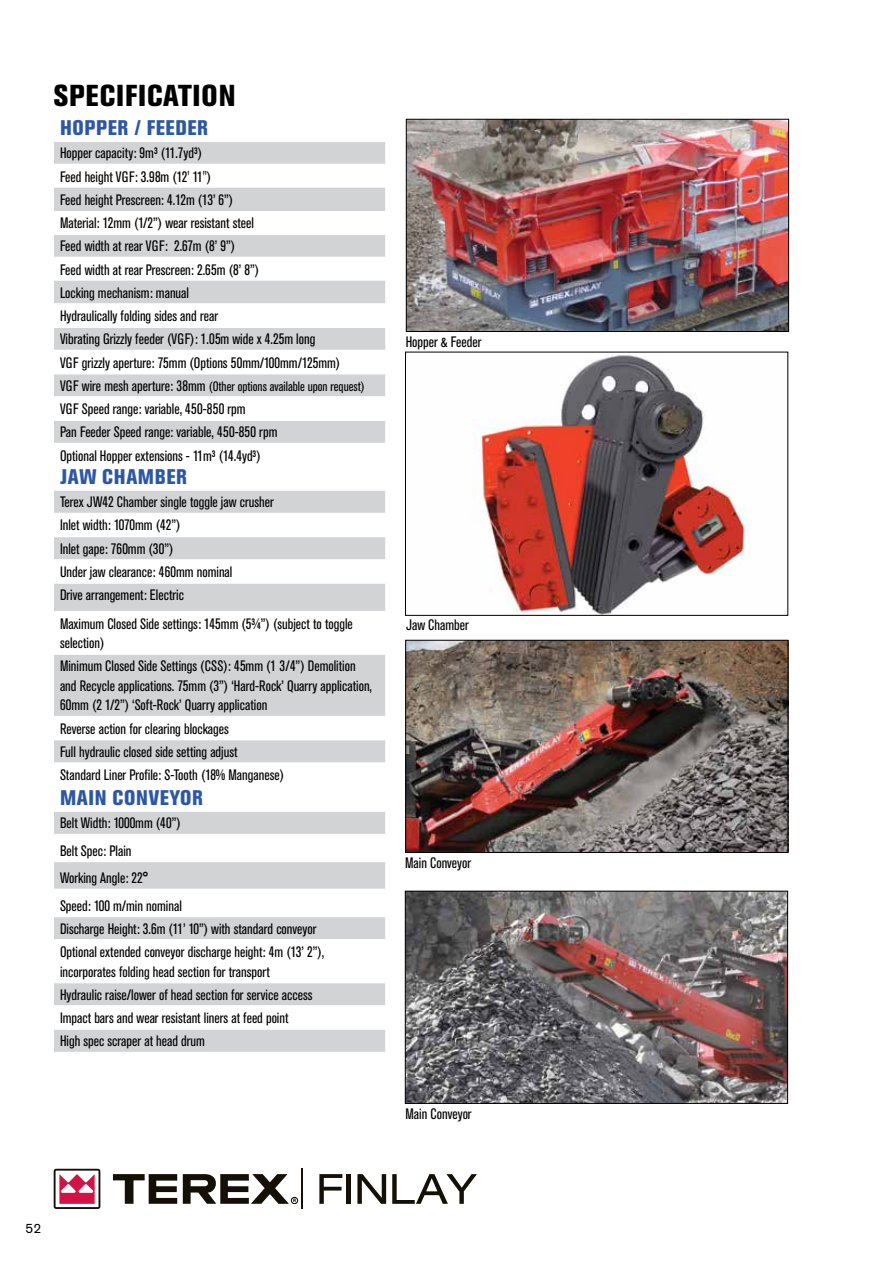
<style>
.page{position:relative;width:893px;height:1263px;background:#fff}
.page>*{position:absolute;margin:0;border:0;box-sizing:border-box;transform-origin:0 0}
.t1{font:800 condensed 30px "Akzidenz Grotesk Pro";letter-spacing:.03em;color:#000}
.t2{font:800 condensed 21px "Akzidenz Grotesk Pro";letter-spacing:.03em;color:#2d57a5}
.t3{font:condensed 15px/23.2px "Akzidenz Grotesk Pro";color:#000}
.t4{font:condensed 13.5px "Akzidenz Grotesk Pro";color:#000}
.t5{font:13.5px "Akzidenz Grotesk Pro";color:#000}
.t6{font:700 expanded 4.65px "Helvetica Neue";color:#000;scale:.72 1}
.s1{font-size:15px}
</style>
<div class="page">
<svg style="left:54px;top:1169px;width:46px;height:40px"></svg>
<svg style="left:113px;top:1174px;width:64px;height:30px"></svg>
<svg style="left:183px;top:1174px;width:106px;height:30px"></svg>
<svg style="left:319px;top:1174px;width:23px;height:30px"></svg>
<hr style="left:347px;top:1174px;width:4px;height:30px;background:#141006">
<svg style="left:357px;top:1174px;width:29px;height:30px"></svg>
<svg style="left:392px;top:1174px;width:85px;height:30px"></svg>
<hr style="left:301px;top:1169px;width:2px;height:40px;background:#141006">
<div style="left:291px;top:1197px;width:7px;height:7px;border:1px solid #000;border-radius:50%"></div>
<svg style="left:54px;top:142px;width:331px;height:301px;fill:#d1d3d4"></svg>
<div style="left:54px;top:304px;width:331px;height:23px;background:#fff"></div>
<hr style="left:54px;top:164px;width:331px;height:1px;background:#fff">
<hr style="left:54px;top:303px;width:331px;height:2px;background:#fff">
<hr style="left:54px;top:326px;width:331px;height:2px;background:#fff">
<hr style="left:54px;top:350px;width:331px;height:1px;background:#fff">
<hr style="left:54px;top:373px;width:331px;height:1px;background:#fff">
<hr style="left:54px;top:396px;width:331px;height:2px;background:#fff">
<hr style="left:54px;top:233px;width:331px;height:2px;background:#fff">
<hr style="left:54px;top:257px;width:331px;height:1px;background:#fff">
<hr style="left:54px;top:419px;width:331px;height:2px;background:#fff">
<svg style="left:54px;top:491px;width:331px;height:272px;fill:#d1d3d4"></svg>
<hr style="left:54px;top:536px;width:331px;height:1px;background:#fff">
<hr style="left:54px;top:653px;width:331px;height:2px;background:#fff">
<hr style="left:54px;top:739px;width:331px;height:1px;background:#fff">
<hr style="left:54px;top:513px;width:331px;height:1px;background:#fff">
<hr style="left:54px;top:559px;width:331px;height:1px;background:#fff">
<hr style="left:54px;top:716px;width:331px;height:1px;background:#fff">
<hr style="left:54px;top:582px;width:331px;height:2px;background:#fff">
<hr style="left:54px;top:611px;width:331px;height:1px;background:#fff">
<svg style="left:54px;top:812px;width:331px;height:240px;fill:#d1d3d4"></svg>
<svg style="left:54px;top:940px;width:331px;height:88px"></svg>
<hr style="left:54px;top:916px;width:331px;height:1px;background:#fff">
<hr style="left:54px;top:834px;width:331px;height:1px;background:#fff">
<hr style="left:54px;top:861px;width:331px;height:1px;background:#fff">
<hr style="left:54px;top:889px;width:331px;height:1px;background:#fff">
<hr style="left:54px;top:939px;width:331px;height:1px;background:#fff">
<hr style="left:54px;top:982px;width:331px;height:1px;background:#fff">
<hr style="left:54px;top:1005px;width:331px;height:1px;background:#fff">
<hr style="left:54px;top:1028px;width:331px;height:2px;background:#fff">
<img style="left:408px;top:121px;width:379px;height:209px">
<div style="left:406px;top:119px;width:383px;height:213px;border:1px solid #000"></div>
<img style="left:473px;top:355px;width:277px;height:258px">
<img style="left:407px;top:893px;width:379px;height:208px">
<div style="left:405px;top:891px;width:383px;height:212px;border:1px solid #000"></div>
<img style="left:407px;top:642px;width:379px;height:209px">
<div style="left:405px;top:640px;width:383px;height:213px;border:1px solid #000"></div>
<h1 class="t1" style="left:54px;top:76px;width:183px">SPECIFICATION</h1>
<h2 class="t2" style="left:60px;top:114px;width:150px">HOPPER / FEEDER</h2>
<p class="t3" style="left:60px;top:141px;width:282px">Hopper capacity: 9m³ (11.7yd³)<br>Feed height VGF: 3.98m (12' 11")<br>Feed height Prescreen: 4.12m (13’ 6”)<br>Material: 12mm (1/2”) wear resistant steel<br>Feed width at rear VGF: 2.67m (8’ 9”)<br>Feed width at rear Prescreen: 2.65m (8’ 8”)<br>Locking mechanism: manual<br>Hydraulically folding sides and rear<br>Vibrating Grizzly feeder (VGF): 1.05m wide x 4.25m long<br>VGF grizzly aperture: 75mm (Options 50mm/100mm/125mm)</p>
<p class="t4" style="left:60px;top:377px;width:306px"><span class="s1">VGF wire mesh aperture: 38mm</span> (Other options available upon request)</p>
<p class="t3" style="left:60px;top:397px;width:219px">VGF Speed range: variable, 450-850 rpm<br>Pan Feeder Speed range: variable, 450-850 rpm<br>Optional Hopper extensions - 11m³ (14.4yd³)</p>
<h2 class="t2" style="left:60px;top:463px;width:129px">JAW CHAMBER</h2>
<p class="t3" style="left:60px;top:490px;width:215px">Terex JW42 Chamber single toggle jaw crusher<br>Inlet width: 1070mm (42”)<br>Inlet gape: 760mm (30”)<br>Under jaw clearance: 460mm nominal<br>Drive arrangement: Electric</p>
<p class="t3" style="left:60px;top:613px;width:294px;line-height:19.5px">Maximum Closed Side settings: 145mm (5¾”) (subject to toggle selection)</p>
<p class="t3" style="left:60px;top:656px;width:314px;line-height:19.5px">Minimum Closed Side Settings (CSS): 45mm (1 3/4”) Demolition and Recycle applications. 75mm (3”) ‘Hard-Rock’ Quarry application,<br>60mm (2 1/2”) ‘Soft-Rock’ Quarry application</p>
<p class="t3" style="left:60px;top:716px;width:226px">Reverse action for clearing blockages<br>Full hydraulic closed side setting adjust<br>Standard Liner Profile: S-Tooth (18% Manganese)</p>
<h2 class="t2" style="left:60px;top:784px;width:145px">MAIN CONVEYOR</h2>
<p class="t3" style="left:60px;top:809px;width:123px;line-height:27.5px">Belt Width: 1000mm (40”)<br>Belt Spec: Plain<br>Working Angle: 22°<br>Speed: 100 m/min nominal</p>
<p class="t3" style="left:60px;top:916px;width:266px">Discharge Height: 3.6m (11’ 10”) with standard conveyor<br>Optional extended conveyor discharge height: 4m (13’ 2”),</p>
<p class="t3" style="left:60px;top:959px;width:254px">incorporates folding head section for transport Hydraulic raise/lower of head section for service access Impact bars and wear resistant liners at feed point High spec scraper at head drum</p>
<p class="t5" style="left:26px;top:1219px;width:17px">52</p>
<p class="t6" style="left:293px;top:1197px;width:5px">R</p>
<p class="t3" style="left:406px;top:330px;width:77px">Hopper &amp; Feeder</p>
<p class="t3" style="left:406px;top:613px;width:64px">Jaw Chamber</p>
<p class="t3" style="left:405px;top:851px;width:68px">Main Conveyor</p>
<p class="t3" style="left:405px;top:1102px;width:68px">Main Conveyor</p>
</div>
